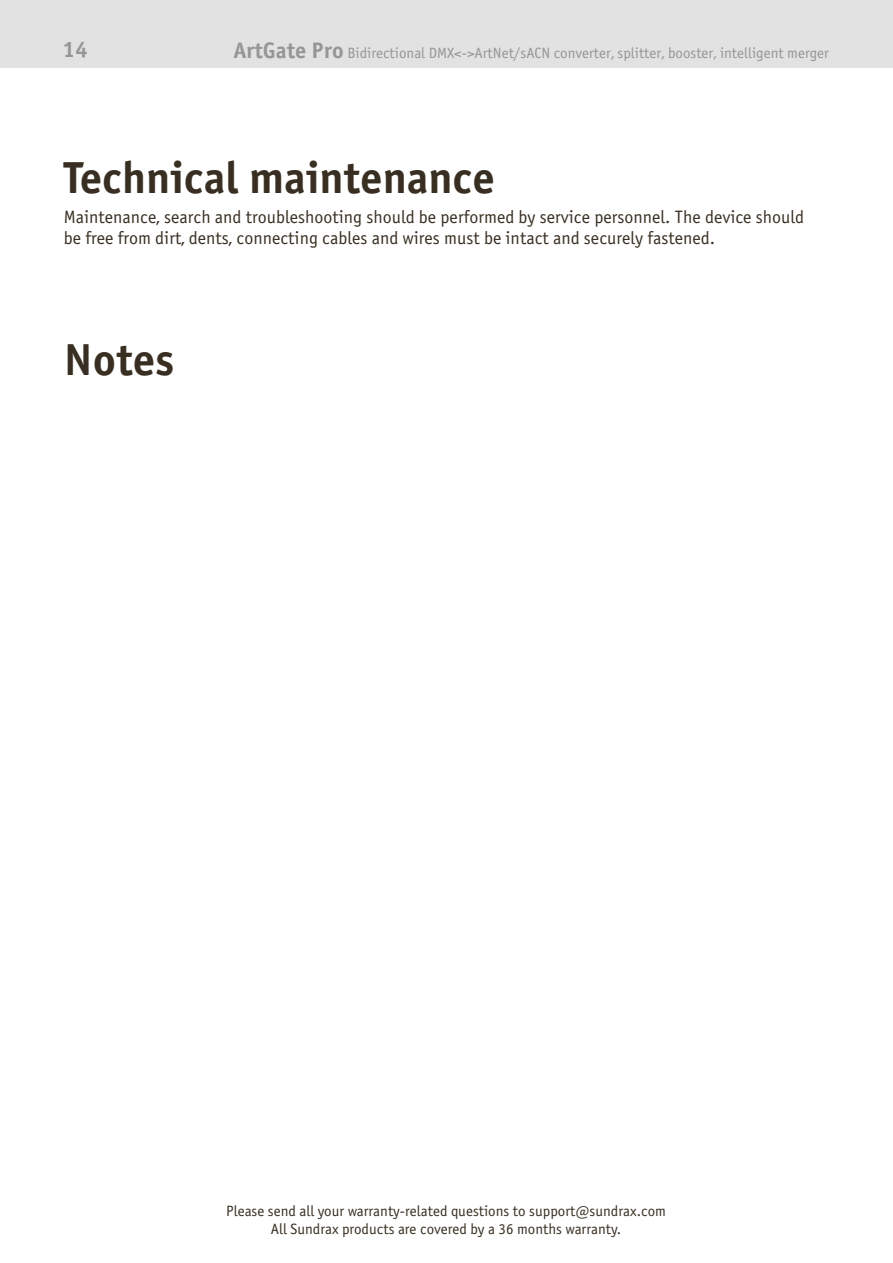
<style>
.page{position:relative;width:893px;height:1263px;background:#fff}
.page>*{position:absolute;margin:0;border:0;box-sizing:border-box;transform-origin:0 0}
.t1{font:700 45px "Officina Sans C";color:#382f22}
.t2{font:700 22.5px "Officina Sans C";color:#979595}
.t3{font:18px/21px "Officina Sans C";color:#382f22}
.t4{font:15px/18px "Officina Sans C";color:#382f22;text-align:center}
.t5{font:15px "Officina Sans C";color:#979595}
.s1{font-weight:700;font-size:22.5px}
</style>
<div class="page">
<div style="left:0;top:0;width:892px;height:68px;background:#e2e2e2"></div>
<p class="t2" style="left:63px;top:37px;width:27px">14</p>
<p class="t5" style="left:233px;top:44px;width:597px"><span class="s1">ArtGate Pro</span> Bidirectional DMX&lt;-&gt;ArtNet/sACN converter, splitter, booster, intelligent merger</p>
<h1 class="t1" style="left:64px;top:152px;width:433px">Technical maintenance</h1>
<p class="t3" style="left:64px;top:207px;width:742px">Maintenance, search and troubleshooting should be performed by service personnel. The device should be free from dirt, dents, connecting cables and wires must be intact and securely fastened.</p>
<h1 class="t1" style="left:64px;top:334px;width:112px">Notes</h1>
<p class="t4" style="left:226px;top:1203px;width:441px">Please send all your warranty-related questions to support@sundrax.com<br>All Sundrax products are covered by a 36 months warranty.</p>
</div>
